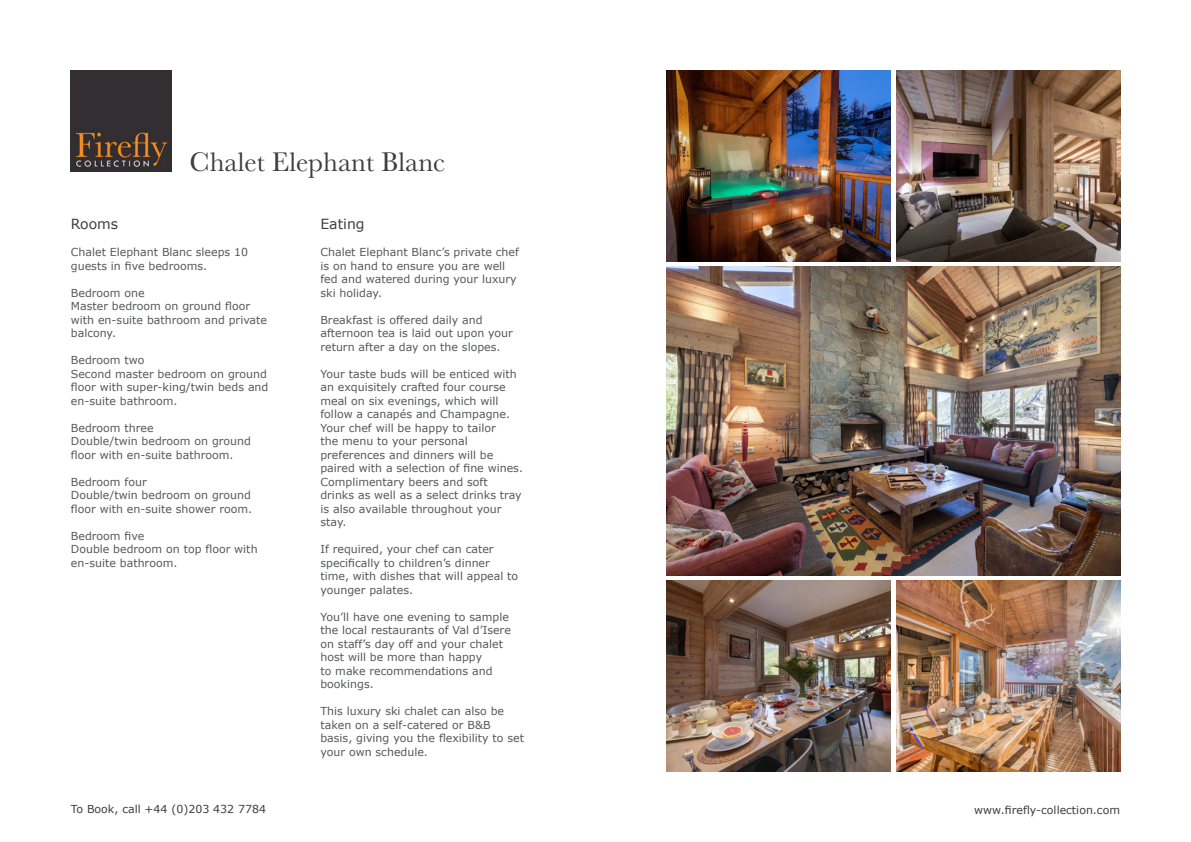
<style>
.page{position:relative;width:1191px;height:842px;background:#fff}
.page>*{position:absolute;margin:0;border:0;box-sizing:border-box;transform-origin:0 0}
.t1{font:28px "Baskerville";color:#3e3e3f}
.t2{font:14px "Verdana";color:#3e3e3f}
.t3{font:11px/13.5px "Verdana";color:#57585a}
.t4{font:11px "Verdana";color:#3e3e3f}
</style>
<div class="page">
<img style="left:71px;top:71px;width:101px;height:101px">
<img style="left:666px;top:267px;width:454px;height:308px">
<img style="left:666px;top:581px;width:224px;height:190px">
<img style="left:666px;top:71px;width:224px;height:190px">
<img style="left:896px;top:581px;width:224px;height:190px">
<img style="left:896px;top:71px;width:224px;height:190px">
<p class="t1" style="left:190px;top:145px;width:257px">Chalet Elephant Blanc</p>
<p class="t2" style="left:71px;top:215px;width:49px">Rooms</p>
<p class="t3" style="left:71px;top:245px;width:179px">Chalet Elephant Blanc sleeps 10 guests in five bedrooms.</p>
<p class="t3" style="left:71px;top:286px;width:75px">Bedroom one</p>
<p class="t3" style="left:71px;top:299px;width:198px">Master bedroom on ground floor with en-suite bathroom and private balcony.</p>
<p class="t3" style="left:71px;top:353px;width:75px">Bedroom two</p>
<p class="t3" style="left:71px;top:367px;width:199px">Second master bedroom on ground floor with super-king/twin beds and en-suite bathroom.</p>
<p class="t3" style="left:71px;top:421px;width:84px">Bedroom three</p>
<p class="t3" style="left:71px;top:434px;width:182px">Double/twin bedroom on ground floor with en-suite bathroom.</p>
<p class="t3" style="left:71px;top:475px;width:77px">Bedroom four</p>
<p class="t3" style="left:71px;top:488px;width:183px">Double/twin bedroom on ground floor with en-suite shower room.</p>
<p class="t3" style="left:71px;top:529px;width:75px">Bedroom five</p>
<p class="t3" style="left:71px;top:542px;width:188px">Double bedroom on top floor with en-suite bathroom.</p>
<p class="t4" style="left:71px;top:802px;width:197px">To Book, call +44 (0)203 432 7784</p>
<p class="t2" style="left:320px;top:215px;width:46px">Eating</p>
<p class="t3" style="left:320px;top:245px;width:200px">Chalet Elephant Blanc’s private chef is on hand to ensure you are well fed and watered during your luxury ski holiday.</p>
<p class="t3" style="left:320px;top:313px;width:194px">Breakfast is offered daily and afternoon tea is laid out upon your return after a day on the slopes.</p>
<p class="t3" style="left:320px;top:367px;width:198px">Your taste buds will be enticed with an exquisitely crafted four course meal on six evenings, which will follow a canapés and Champagne.</p>
<p class="t3" style="left:320px;top:421px;width:204px">Your chef will be happy to tailor<br>the menu to your personal preferences and dinners will be paired with a selection of fine wines.<br>Complimentary beers and soft drinks as well as a select drinks tray is also available throughout your stay.</p>
<p class="t3" style="left:320px;top:542px;width:199px">If required, your chef can cater specifically to children’s dinner time, with dishes that will appeal to younger palates.</p>
<p class="t3" style="left:320px;top:610px;width:192px">You’ll have one evening to sample the local restaurants of Val d’Isere on staff’s day off and your chalet host will be more than happy<br>to make recommendations and bookings.</p>
<p class="t3" style="left:320px;top:704px;width:205px">This luxury ski chalet can also be taken on a self-catered or B&amp;B basis, giving you the flexibility to set your own schedule.</p>
<p class="t4" style="left:974px;top:803px;width:147px">www.firefly-collection.com</p>
</div>
